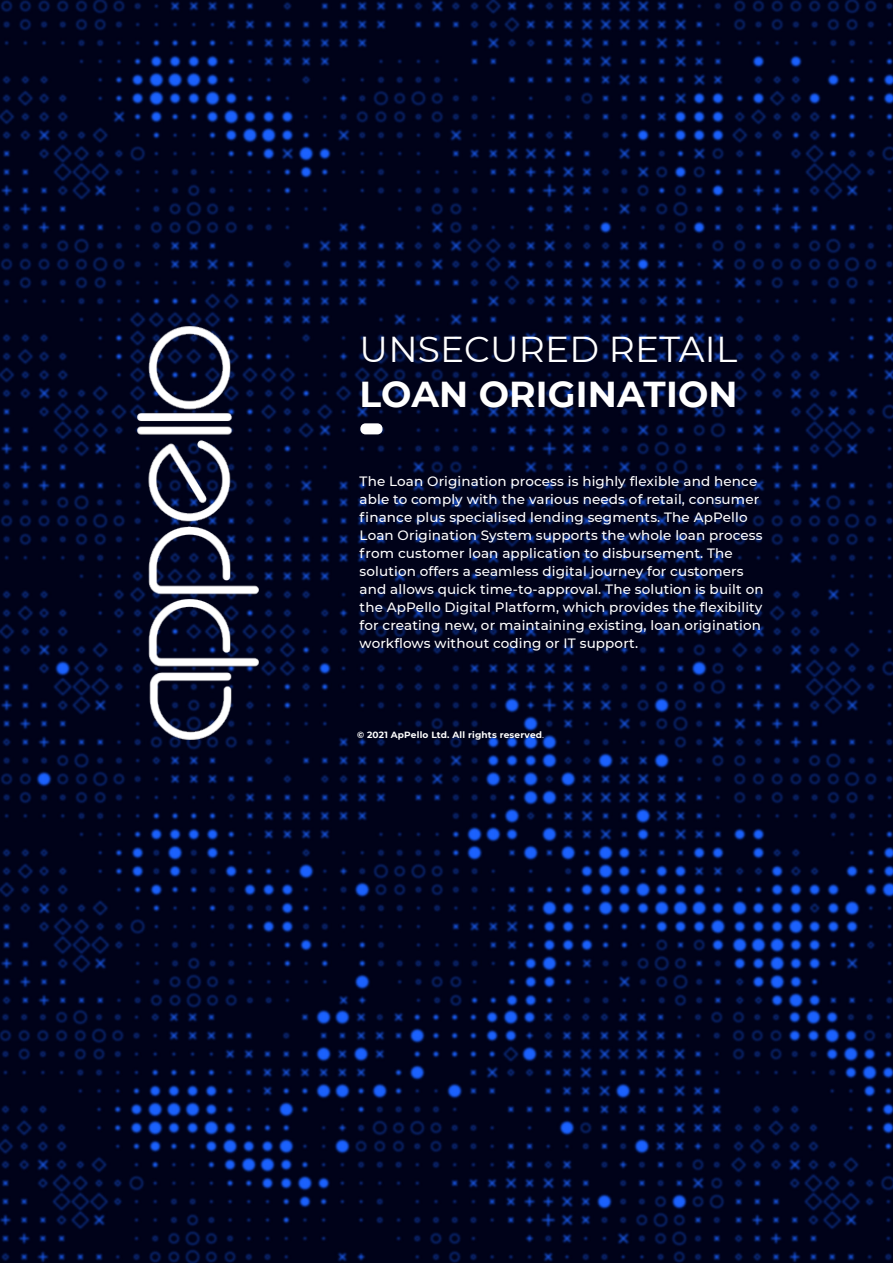
<style>
.page{position:relative;width:893px;height:1263px;background:#fff}
.page>*{position:absolute;margin:0;border:0;box-sizing:border-box;transform-origin:0 0}
.Cím_Címlap{font:36px "Montserrat";letter-spacing:.005em;color:#fff}
.Cím_Címlap-2{font:700 36px "Montserrat";letter-spacing:.005em;color:#fff}
.Címlap_Body{font:500 13.5px/18px "Montserrat";letter-spacing:.01em;color:#fff}
.Címlap_Body-2{font:700 9px "Montserrat";letter-spacing:.02em;color:#fefefe}
.s1{font-weight:400}
</style>
<div class="page">
<img style="left:0;top:0;width:893px;height:1263px">
<img style="left:133px;top:324px;width:128px;height:417px">
<div style="left:360px;top:423px;width:22px;height:11px;background:#fff;border-radius:5px"></div>
<p class="Cím_Címlap" style="left:360px;top:325px;width:379px">UNSECURED RETAIL</p>
<p class="Cím_Címlap-2" style="left:360px;top:369px;width:380px">LOAN ORIGINATION</p>
<p class="Címlap_Body" style="left:360px;top:472px;width:405px">The Loan Origination process is highly flexible and hence able to comply with the various needs of retail, consumer finance plus specialised lending segments. The ApPello Loan Origination System supports the whole loan process from customer loan application to disbursement. The solution offers a seamless digital journey for customers and allows quick time-to-approval. The solution is built on the ApPello Digital Platform, which provides the flexibility for creating new, or maintaining existing, loan origination workflows without coding or IT support.</p>
<p class="Címlap_Body-2" style="left:357px;top:728px;width:188px">© 2021 ApPello Ltd. All rights reserved<span class="s1">.</span></p>
</div>
